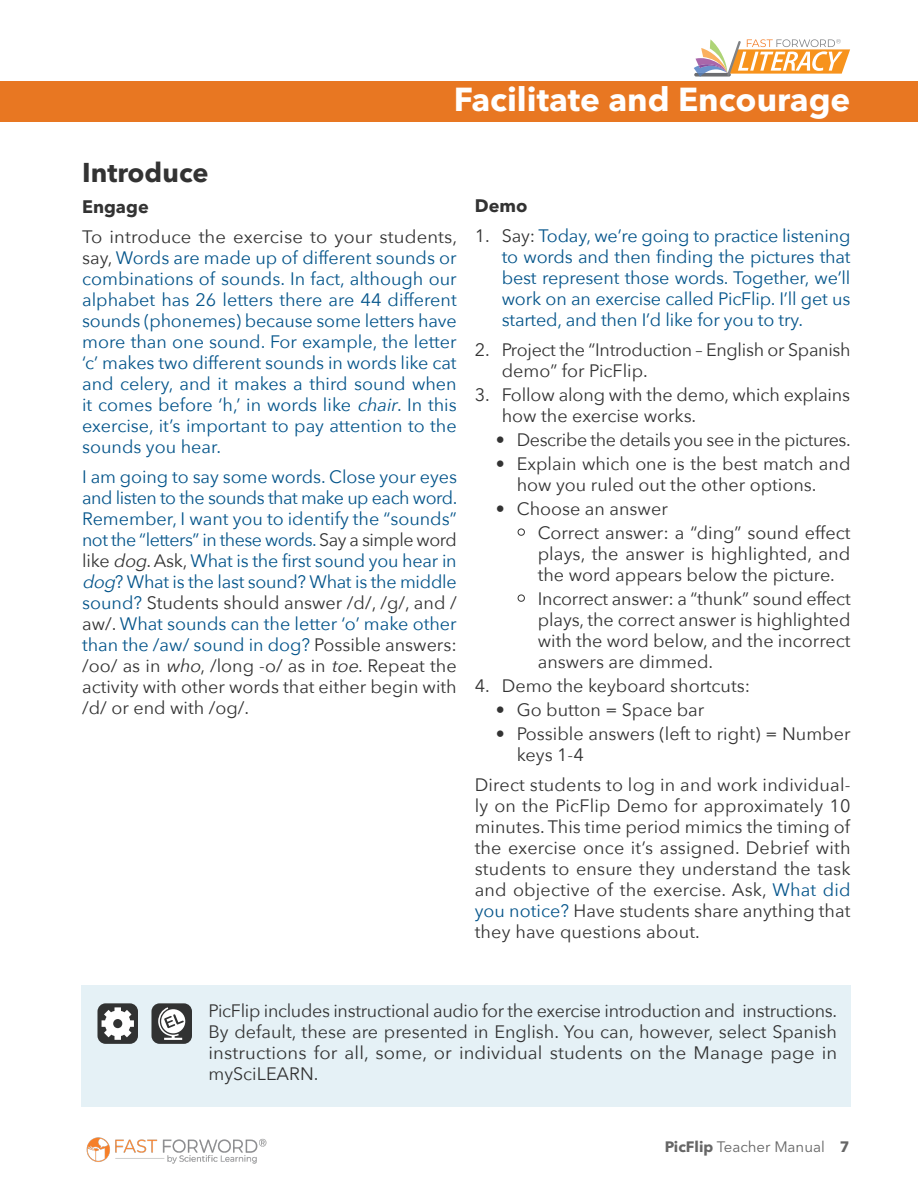
<style>
.page{position:relative;width:918px;height:1188px;background:#fff}
.page>*{position:absolute;margin:0;border:0;box-sizing:border-box;transform-origin:0 0}
.t1{font:700 33px "Avenir Next LT Pro";color:#fff}
.edited{font:700 27px "Avenir Next LT Pro";color:#333}
.edited-2{font:18px/21px "Avenir Next";color:#05558b;text-align:justify}
.edited-3{font:18px/21px "Avenir Next";color:#333;text-align:justify}
.edited-4{font:18px "Avenir Next";letter-spacing:-.02em;color:#333}
.edited-5{font:700 18px "Avenir Next LT Pro";color:#333}
.t2{font:15px "Avenir Next LT Pro";color:#666}
.s1{color:#333}
.s2{font-style:italic}
.s3{font-style:italic;color:#333}
.s4{font-family:"Avenir Next LT Pro"}
.s5{color:#05558b}
.s6{font-weight:700}
</style>
<div class="page">
<svg style="left:694px;top:39px;width:156px;height:38px"></svg>
<div style="left:81px;top:985px;width:769px;height:122px;background:#e5f1f6"></div>
<div style="left:152px;top:1003px;width:40px;height:41px;background:#313232;border-radius:8px"></div>
<svg style="left:158px;top:1007px;width:27px;height:33px"></svg>
<div style="left:98px;top:1003px;width:40px;height:41px;background:#313232;border-radius:8px"></div>
<svg style="left:102px;top:1007px;width:32px;height:33px"></svg>
<img style="left:86px;top:1137px;width:181px;height:27px">
<div style="left:0;top:81px;width:918px;height:41px;background:#e87722"></div>
<h1 class="t1" style="left:454px;top:79px;width:398px">Facilitate and Encourage</h1>
<p class="edited" style="left:82px;top:156px;width:128px">Introduce</p>
<p class="edited-5" style="left:82px;top:196px;width:68px">Engage</p>
<p class="edited-2" style="left:82px;top:225px;width:377px"><span class="s1">To introduce the exercise to your students, say,</span> Words are made up of different sounds or combinations of sounds. In fact, although our alphabet has 26 letters there are 44 different sounds (phonemes) because some letters have more than one sound. For example, the letter ‘c’ makes two different sounds in words like cat and celery, and it makes a third sound when it comes before ‘h,’ in words like <span class="s2">chair</span>. In this exercise, it’s important to pay attention to the sounds you hear.</p>
<p class="edited-2" style="left:82px;top:465px;width:377px">I am going to say some words. Close your eyes and listen to the sounds that make up each word.<br>Remember, I want you to identify the “sounds” not the “letters” in these words. <span class="s1">Say a simple word like</span> <span class="s3">dog</span><span class="s1">. Ask,</span> What is the first sound you hear in <span class="s2">dog</span>? What is the last sound? What is the middle sound? <span class="s1">Students should answer /d/, /g/, and / aw/.</span> What sounds can the letter ‘o’ make other than the /aw/ sound in dog? <span class="s1">Possible answers: /oo/ as in</span> <span class="s3">who</span><span class="s1">, /long -o/ as in</span> <span class="s3">toe</span><span class="s1">. Repeat the activity with other words that either begin with /d/ or end with /og/.</span></p>
<p class="edited-5" style="left:475px;top:194px;width:54px">Demo</p>
<p class="edited-2" style="left:502px;top:224px;width:350px;text-indent:-27px"><span class="s1">1. Say:</span> Today, we’re going to practice listening to words and then finding the pictures that best represent those words. Together, we’ll work on an exercise called PicFlip. I’ll get us started, and then I’d like for you to try.</p>
<p class="edited-3" style="left:502px;top:338px;width:350px;text-indent:-27px">2. Project the “Introduction – English or Spanish demo” for PicFlip.</p>
<p class="edited-3" style="left:502px;top:383px;width:350px;text-indent:-27px">3. Follow along with the demo, which explains how the exercise works.</p>
<p class="edited-4" style="left:496px;top:424px;width:357px">• Describe the details you see in the pictures.</p>
<p class="edited-3" style="left:517px;top:452px;width:335px;text-indent:-21px">• Explain which one is the best match and how you ruled out the other options.</p>
<p class="edited-3" style="left:496px;top:497px;width:174px">• Choose an answer</p>
<p class="edited-3" style="left:538px;top:521px;width:314px;text-indent:-21px"><span class="s4">•</span> Correct answer: a “ding” sound effect plays, the answer is highlighted, and the word appears below the picture.</p>
<p class="edited-3" style="left:538px;top:587px;width:314px;text-indent:-21px"><span class="s4">•</span> Incorrect answer: a “thunk” sound effect plays, the correct answer is highlighted with the word below, and the incorrect answers are dimmed.</p>
<p class="edited-3" style="left:475px;top:674px;width:277px">4. Demo the keyboard shortcuts:</p>
<p class="edited-3" style="left:496px;top:698px;width:210px">• Go button = Space bar</p>
<p class="edited-3" style="left:517px;top:722px;width:335px;text-indent:-21px">• Possible answers (left to right) = Number keys 1-4</p>
<p class="edited-3" style="left:475px;top:773px;width:377px">Direct students to log in and work individual&shy;ly on the PicFlip Demo for approximately 10 minutes. This time period mimics the timing of the exercise once it’s assigned. Debrief with students to ensure they understand the task and objective of the exercise. Ask, <span class="s5">What did you notice?</span> Have students share anything that they have questions about.</p>
<p class="edited-3" style="left:208px;top:999px;width:630px">PicFlip includes instructional audio for the exercise introduction and instructions.<br>By default, these are presented in English. You can, however, select Spanish instructions for all, some, or individual students on the Manage page in mySciLEARN.</p>
<p class="t2" style="left:665px;top:1138px;width:186px"><span class="s6">PicFlip</span> Teacher Manual <span class="s6">7</span></p>
</div>
